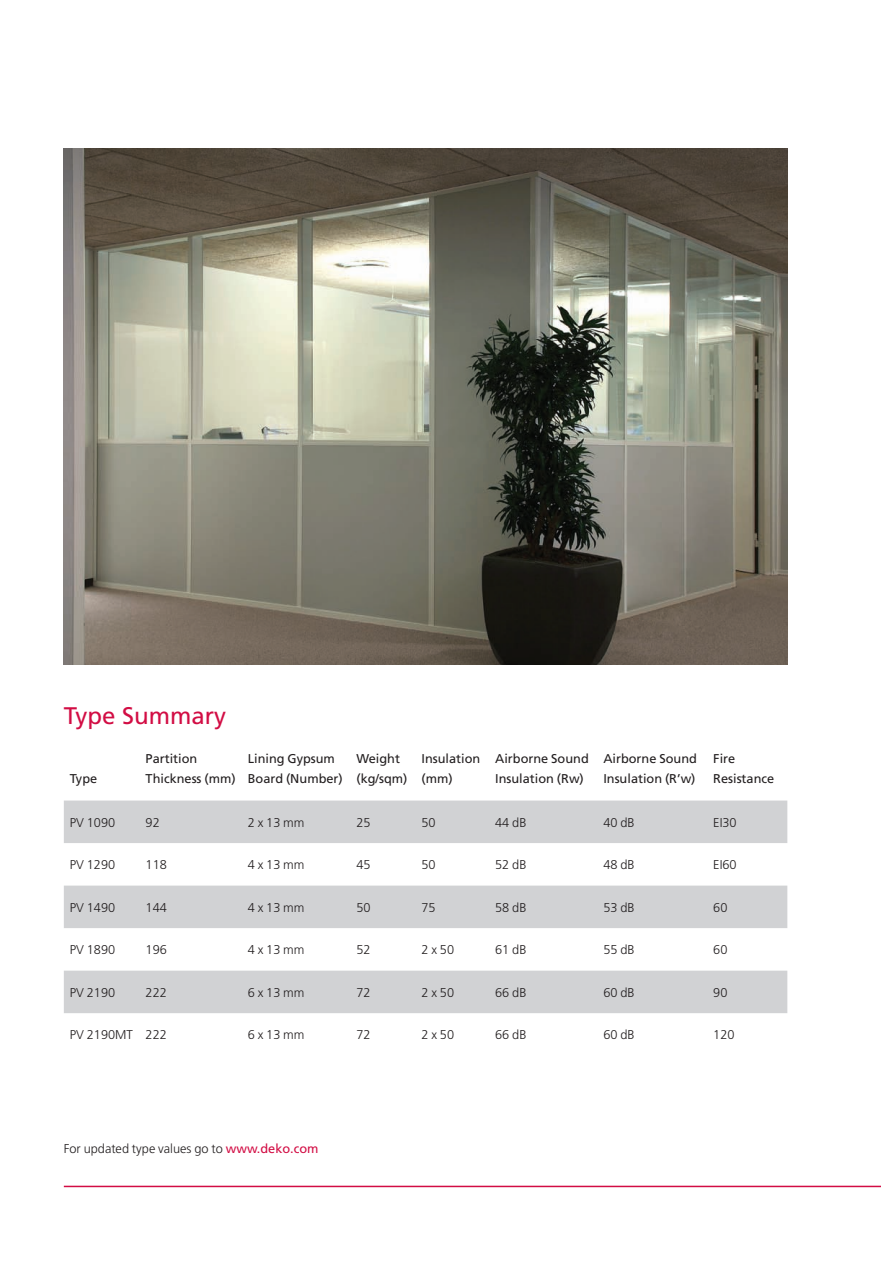
<style>
.page{position:relative;width:881px;height:1263px;background:#fff}
.page>*{position:absolute;margin:0;border:0;box-sizing:border-box;transform-origin:0 0}
.t1{font:24px "Frutiger";color:#d20d44}
.t2{font:300 12.75px "Frutiger";color:#231f20}
.t3{font:12.75px/19.5px "Frutiger";color:#231f20}
.s1{font-weight:400;color:#d20d44}
</style>
<div class="page">
<hr style="left:64px;top:1186px;width:816px;height:1px;background:#d20d44">
<svg style="left:64px;top:800px;width:723px;height:213px;fill:#d1d2d4"></svg>
<img style="left:64px;top:149px;width:723px;height:516px">
<p class="t1" style="left:64px;top:701px;width:164px">Type Summary</p>
<p class="t3" style="left:70px;top:768px;width:29px">Type</p>
<p class="t3" style="left:145px;top:749px;width:92px">Partition<br>Thickness (mm)</p>
<p class="t3" style="left:248px;top:749px;width:96px">Lining Gypsum<br>Board (Number)</p>
<p class="t3" style="left:356px;top:749px;width:53px">Weight (kg/sqm)</p>
<p class="t3" style="left:421px;top:749px;width:60px">Insulation (mm)</p>
<p class="t3" style="left:495px;top:749px;width:95px">Airborne Sound<br>Insulation (Rw)</p>
<p class="t3" style="left:603px;top:749px;width:95px">Airborne Sound<br>Insulation (R’w)</p>
<p class="t3" style="left:713px;top:749px;width:62px">Fire<br>Resistance</p>
<p class="t2" style="left:70px;top:815px;width:47px">PV 1090</p>
<p class="t2" style="left:145px;top:815px;width:16px">92</p>
<p class="t2" style="left:248px;top:815px;width:58px">2 x 13 mm</p>
<p class="t2" style="left:356px;top:815px;width:16px">25</p>
<p class="t2" style="left:421px;top:815px;width:16px">50</p>
<p class="t2" style="left:495px;top:815px;width:33px">44 dB</p>
<p class="t2" style="left:603px;top:815px;width:33px">40 dB</p>
<p class="t2" style="left:713px;top:815px;width:25px">EI30</p>
<p class="t2" style="left:70px;top:858px;width:47px">PV 1290</p>
<p class="t2" style="left:145px;top:858px;width:23px">118</p>
<p class="t2" style="left:248px;top:858px;width:58px">4 x 13 mm</p>
<p class="t2" style="left:356px;top:858px;width:16px">45</p>
<p class="t2" style="left:421px;top:858px;width:16px">50</p>
<p class="t2" style="left:495px;top:858px;width:33px">52 dB</p>
<p class="t2" style="left:603px;top:858px;width:33px">48 dB</p>
<p class="t2" style="left:713px;top:858px;width:25px">EI60</p>
<p class="t2" style="left:70px;top:900px;width:47px">PV 1490</p>
<p class="t2" style="left:145px;top:900px;width:23px">144</p>
<p class="t2" style="left:248px;top:900px;width:58px">4 x 13 mm</p>
<p class="t2" style="left:356px;top:900px;width:16px">50</p>
<p class="t2" style="left:421px;top:900px;width:16px">75</p>
<p class="t2" style="left:495px;top:900px;width:33px">58 dB</p>
<p class="t2" style="left:603px;top:900px;width:33px">53 dB</p>
<p class="t2" style="left:713px;top:900px;width:16px">60</p>
<p class="t2" style="left:70px;top:943px;width:47px">PV 1890</p>
<p class="t2" style="left:145px;top:943px;width:23px">196</p>
<p class="t2" style="left:248px;top:943px;width:58px">4 x 13 mm</p>
<p class="t2" style="left:356px;top:943px;width:16px">52</p>
<p class="t2" style="left:421px;top:943px;width:34px">2 x 50</p>
<p class="t2" style="left:495px;top:943px;width:33px">61 dB</p>
<p class="t2" style="left:603px;top:943px;width:33px">55 dB</p>
<p class="t2" style="left:713px;top:943px;width:16px">60</p>
<p class="t2" style="left:70px;top:985px;width:47px">PV 2190</p>
<p class="t2" style="left:145px;top:985px;width:23px">222</p>
<p class="t2" style="left:248px;top:985px;width:58px">6 x 13 mm</p>
<p class="t2" style="left:356px;top:985px;width:16px">72</p>
<p class="t2" style="left:421px;top:985px;width:34px">2 x 50</p>
<p class="t2" style="left:495px;top:985px;width:33px">66 dB</p>
<p class="t2" style="left:603px;top:985px;width:33px">60 dB</p>
<p class="t2" style="left:713px;top:985px;width:16px">90</p>
<p class="t2" style="left:70px;top:1028px;width:98px">PV 2190MT 222</p>
<p class="t2" style="left:248px;top:1028px;width:58px">6 x 13 mm</p>
<p class="t2" style="left:356px;top:1028px;width:16px">72</p>
<p class="t2" style="left:421px;top:1028px;width:34px">2 x 50</p>
<p class="t2" style="left:495px;top:1028px;width:33px">66 dB</p>
<p class="t2" style="left:603px;top:1028px;width:33px">60 dB</p>
<p class="t2" style="left:713px;top:1028px;width:23px">120</p>
<p class="t2" style="left:64px;top:1141px;width:256px">For updated type values go to <span class="s1">www.deko.com</span></p>
</div>
